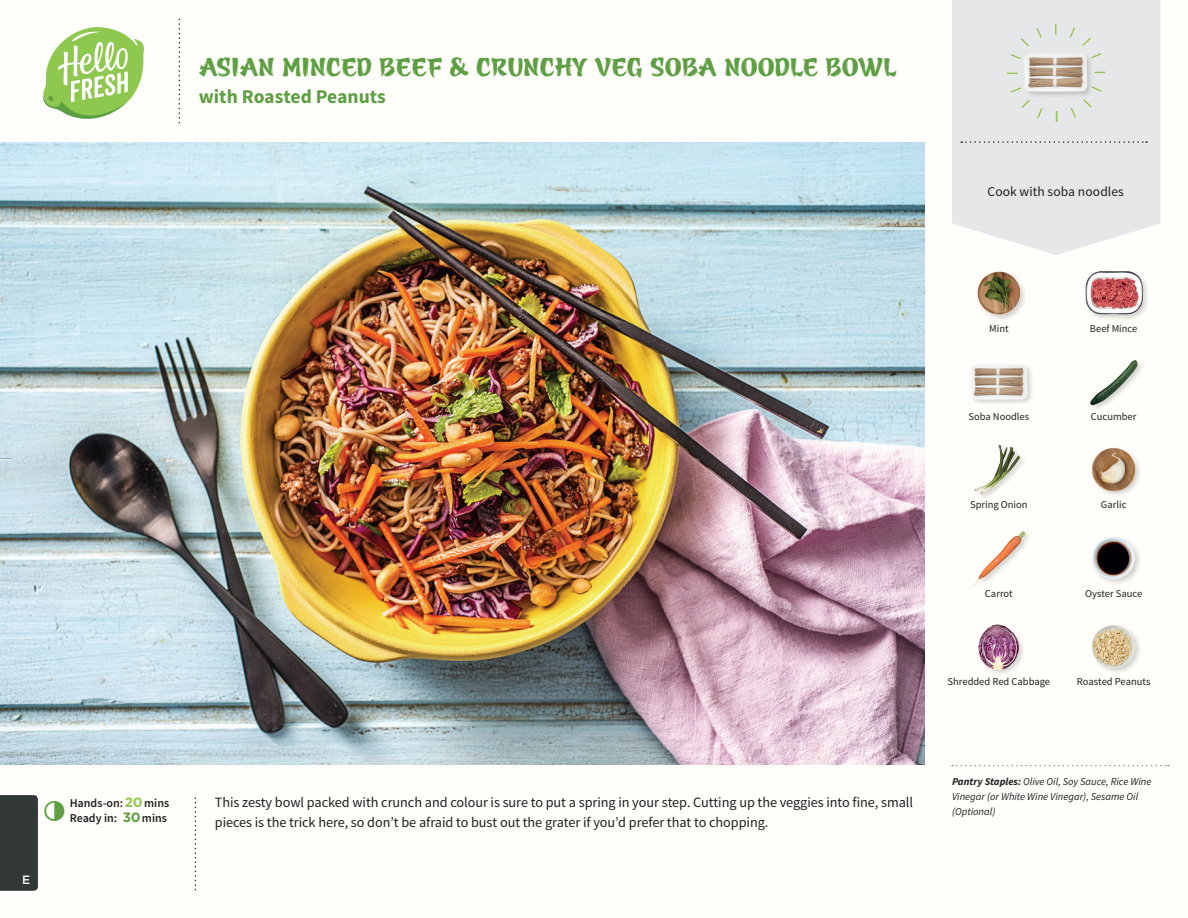
<style>
.page{position:relative;width:1188px;height:918px;background:#fffefa}
.page>*{position:absolute;margin:0;border:0;box-sizing:border-box;transform-origin:0 0}
.t1{font:28.5px "Azuki";color:#5e9f43}
.t2{font:700 19.5px "Source Sans Pro";color:#5e9f43}
.t3{font:14.25px/19.5px "Source Sans Pro";letter-spacing:-.005em;color:#231f20}
.t4{font:13.5px "Source Sans Pro";letter-spacing:.01em;color:#231f20}
.t5{font:600 12px/15px "Source Sans Pro";color:#231f20}
.t6{font:500 12px "Gotham";color:#fff}
.t7{font:10.5px "Source Sans Pro";color:#231f20}
.t8{font:italic 10.5px/15px "Source Sans Pro";color:#231f20}
.s1{font-family:"Gotham";font-weight:700;font-size:13.5px;color:#8fc84e}
.s2{font-family:"Gotham";font-weight:700;font-size:13.5px;color:#5e9f43}
.s3{font-weight:700}
</style>
<div class="page">
<img style="left:978px;top:624px;width:45px;height:50px">
<img style="left:1092px;top:625px;width:48px;height:47px">
<img style="left:1092px;top:537px;width:48px;height:46px">
<img style="left:972px;top:531px;width:56px;height:55px">
<img style="left:1091px;top:448px;width:49px;height:47px">
<img style="left:974px;top:445px;width:49px;height:52px">
<img style="left:1090px;top:360px;width:52px;height:49px">
<div style="left:970px;top:363px;width:64px;height:43px;background:#231f20;opacity:.2"></div>
<img style="left:970px;top:363px;width:57px;height:43px">
<div style="left:1084px;top:270px;width:65px;height:52px;background:#231f20;opacity:.2"></div>
<img style="left:1085px;top:270px;width:57px;height:52px">
<img style="left:977px;top:271px;width:48px;height:48px">
<svg style="left:43px;top:27px;width:101px;height:92px"></svg>
<svg style="left:952px;top:0;width:208px;height:255px;background:#e7e8ea"></svg>
<svg style="left:961px;top:141px;width:186px;height:2px"></svg>
<div style="left:1024px;top:52px;width:70px;height:47px;background:#231f20;opacity:.2"></div>
<img style="left:1025px;top:41px;width:62px;height:63px">
<div style="left:1007px;top:24px;width:98px;height:98px;border:11px dashed #8fc84e;border-radius:50%"></div>
<div style="left:0;top:795px;width:38px;height:96px;background:#323738"></div>
<img style="left:0;top:142px;width:925px;height:623px">
<svg style="left:952px;top:765px;width:217px;height:1px"></svg>
<h1 class="t1" style="left:199px;top:54px;width:699px">ASIAN MINCED BEEF &amp; CRUNCHY VEG SOBA NOODLE BOWL</h1>
<h2 class="t2" style="left:199px;top:84px;width:189px">with Roasted Peanuts</h2>
<p class="t4" style="left:988px;top:183px;width:138px">Cook with soba noodles</p>
<p class="t6" style="left:22px;top:872px;width:10px">E</p>
<p class="t7" style="left:989px;top:322px;width:21px">Mint</p>
<p class="t7" style="left:1090px;top:322px;width:49px">Beef Mince</p>
<p class="t7" style="left:969px;top:410px;width:62px">Soba Noodles</p>
<p class="t7" style="left:1091px;top:410px;width:47px">Cucumber</p>
<p class="t7" style="left:970px;top:498px;width:59px">Spring Onion</p>
<p class="t7" style="left:1101px;top:498px;width:27px">Garlic</p>
<p class="t7" style="left:985px;top:587px;width:29px">Carrot</p>
<p class="t7" style="left:1085px;top:587px;width:59px">Oyster Sauce</p>
<p class="t7" style="left:948px;top:675px;width:104px">Shredded Red Cabbage</p>
<p class="t7" style="left:1077px;top:675px;width:75px">Roasted Peanuts</p>
<p class="t5" style="left:70px;top:796px;width:101px">Hands-on:<span class="s1">20</span>mins<br>Ready in: <span class="s2">30</span>mins</p>
<p class="t3" style="left:215px;top:793px;width:700px">This zesty bowl packed with crunch and colour is sure to put a spring in your step. Cutting up the veggies into fine, small pieces is the trick here, so don’t be afraid to bust out the grater if you’d prefer that to chopping.</p>
<p class="t8" style="left:952px;top:774px;width:201px"><span class="s3">Pantry Staples:</span> Olive Oil, Soy Sauce, Rice Wine<br>Vinegar (or White Wine Vinegar), Sesame Oil (Optional)</p>
</div>
